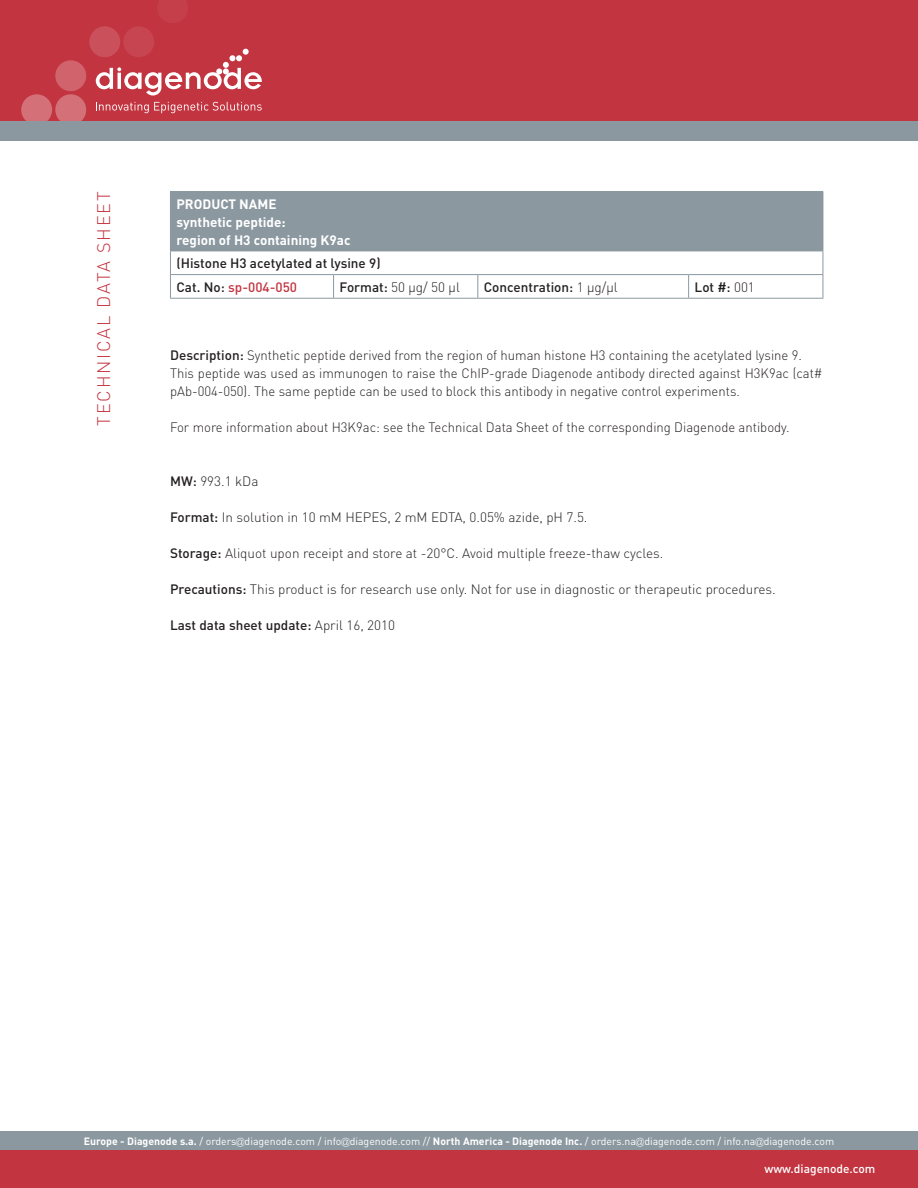
<style>
.page{position:relative;width:918px;height:1188px;background:#fff}
.page>*{position:absolute;margin:0;border:0;box-sizing:border-box;transform-origin:0 0}
.BODY{font:300 18px "DIN";letter-spacing:.1em;color:#c23440}
.BODY-2{font:300 13.5px/18px "DIN";color:#231f20}
.TAB{font:500 13.5px "DIN";color:#231f20}
.BODY-3{font:700 13.5px/18px "DIN";color:#fff}
.BODY-4{font:500 13.5px "DIN";color:#231f20}
.TAB-2{font:500 13.5px "DIN";color:#c23440}
.TAB-3{font:300 13.5px "DIN";color:#231f20}
.t1{font:500 12px "DIN";color:#fff}
.t2{font:10.5px "DIN";color:#fff}
.s1{color:#231f20}
.s2{font-weight:500}
.s3{font-weight:300}
.s4{font-weight:700}
.s5{font-family:"Gill Sans";font-weight:300}
</style>
<div class="page">
<div style="left:0;top:1131px;width:918px;height:20px;background:#8b98a0"></div>
<div style="left:0;top:0;width:918px;height:121px;background:#c23440"></div>
<div style="left:55px;top:94px;width:31px;height:31px;background:#d47078;border-radius:50%"></div>
<div style="left:21px;top:94px;width:31px;height:31px;background:#d47078;border-radius:50%"></div>
<div style="left:55px;top:60px;width:31px;height:31px;background:#d0636c;border-radius:50%"></div>
<div style="left:89px;top:26px;width:31px;height:31px;background:#ca515b;border-radius:50%"></div>
<div style="left:123px;top:26px;width:31px;height:31px;background:#c74550;border-radius:50%"></div>
<svg style="left:158px;top:0;width:30px;height:23px"></svg>
<div style="left:0;top:121px;width:918px;height:20px;background:#8b98a0"></div>
<div style="left:0;top:1151px;width:918px;height:37px;background:#c23440"></div>
<svg style="left:96px;top:49px;width:166px;height:46px"></svg>
<svg style="left:96px;top:102px;width:166px;height:11px"></svg>
<div style="left:170px;top:192px;width:653px;height:59px;background:#8b98a0"></div>
<hr style="left:170px;top:191px;width:164px;height:1px;background:#8b98a0">
<hr style="left:334px;top:191px;width:144px;height:1px;background:#8b98a0">
<hr style="left:478px;top:191px;width:211px;height:1px;background:#8b98a0">
<hr style="left:689px;top:191px;width:134px;height:1px;background:#8b98a0">
<hr style="left:823px;top:192px;width:1px;height:59px;background:#8b98a0">
<hr style="left:170px;top:251px;width:164px;height:1px;background:#8b98a0">
<hr style="left:334px;top:251px;width:144px;height:1px;background:#8b98a0">
<hr style="left:478px;top:251px;width:211px;height:1px;background:#8b98a0">
<hr style="left:689px;top:251px;width:134px;height:1px;background:#8b98a0">
<hr style="left:170px;top:274px;width:164px;height:1px;background:#8b98a0">
<svg style="left:170px;top:251px;width:1px;height:47px"></svg>
<hr style="left:334px;top:274px;width:144px;height:1px;background:#8b98a0">
<svg style="left:333px;top:275px;width:1px;height:23px"></svg>
<hr style="left:478px;top:274px;width:211px;height:1px;background:#8b98a0">
<svg style="left:477px;top:275px;width:1px;height:23px"></svg>
<hr style="left:689px;top:274px;width:134px;height:1px;background:#8b98a0">
<svg style="left:688px;top:275px;width:1px;height:23px"></svg>
<svg style="left:823px;top:251px;width:1px;height:47px"></svg>
<hr style="left:170px;top:298px;width:164px;height:1px;background:#8b98a0">
<hr style="left:334px;top:298px;width:144px;height:1px;background:#8b98a0">
<hr style="left:478px;top:298px;width:211px;height:1px;background:#8b98a0">
<hr style="left:689px;top:298px;width:134px;height:1px;background:#8b98a0">
<p class="BODY" style="left:93px;top:426px;width:236px;rotate:-90deg">TECHNICAL DATA SHEET</p>
<p class="BODY-3" style="left:176px;top:194px;width:102px">PRODUCT NAME</p>
<p class="BODY-3" style="left:176px;top:212px;width:176px">synthetic peptide:<br>region of H3 containing K9ac</p>
<p class="TAB" style="left:176px;top:255px;width:206px">(Histone H3 acetylated at lysine 9)</p>
<p class="TAB-2" style="left:176px;top:278px;width:122px"><span class="s1">Cat. No:</span> sp-004-050</p>
<p class="TAB-3" style="left:340px;top:279px;width:122px"><span class="s2">Format:</span> 50 µg/ 50 µl</p>
<p class="TAB" style="left:484px;top:278px;width:135px">Concentration: <span class="s3">1 µg/µl</span></p>
<p class="TAB" style="left:695px;top:278px;width:62px">Lot #: <span class="s3">001</span></p>
<p class="BODY-2" style="left:170px;top:346px;width:633px"><span class="s2">Description:</span> Synthetic peptide derived from the region of human histone H3 containing the acetylated lysine 9.</p>
<p class="BODY-2" style="left:170px;top:364px;width:654px">This peptide was used as immunogen to raise the ChIP-grade Diagenode antibody directed against H3K9ac (cat# pAb-004-050). The same peptide can be used to block this antibody in negative control experiments.</p>
<p class="BODY-2" style="left:170px;top:418px;width:621px">For more information about H3K9ac: see the Technical Data Sheet of the corresponding Diagenode antibody.</p>
<p class="BODY-2" style="left:170px;top:472px;width:90px"><span class="s2">MW:</span> 993.1 kDa</p>
<p class="BODY-2" style="left:170px;top:508px;width:419px"><span class="s2">Format:</span> In solution in 10 mM HEPES, 2 mM EDTA, 0.05% azide, pH 7.5.</p>
<p class="BODY-2" style="left:170px;top:544px;width:495px"><span class="s2">Storage:</span> Aliquot upon receipt and store at -20°C. Avoid multiple freeze-thaw cycles.</p>
<p class="BODY-2" style="left:170px;top:580px;width:607px"><span class="s2">Precautions:</span> This product is for research use only. Not for use in diagnostic or therapeutic procedures.</p>
<p class="BODY-4" style="left:170px;top:616px;width:226px">Last data sheet update: <span class="s3">April 16, 2010</span></p>
<p class="t2" style="left:84px;top:1134px;width:752px"><span class="s4">Europe - Diagenode s.a.</span> / orders<span class="s5">@</span>diagenode.com / info<span class="s5">@</span>diagenode.com // <span class="s4">North America - Diagenode Inc.</span> / orders.na<span class="s5">@</span>diagenode.com / info.na<span class="s5">@</span>diagenode.com</p>
<p class="t1" style="left:764px;top:1161px;width:113px">www.diagenode.com</p>
</div>
